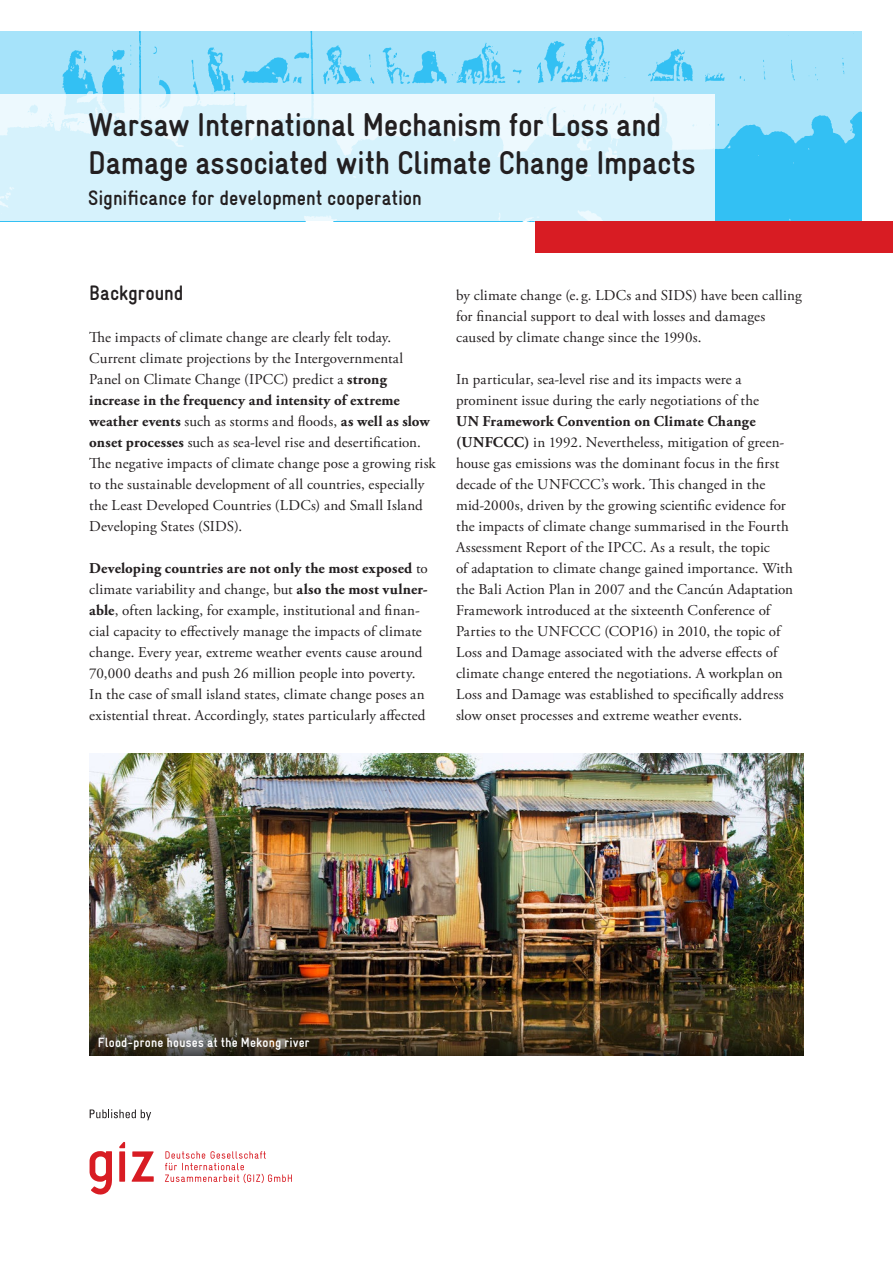
<style>
.page{position:relative;width:893px;height:1263px;background:#fff}
.page>*{position:absolute;margin:0;border:0;box-sizing:border-box;transform-origin:0 0}
.Headline_Aushang{font:700 condensed 33px/37.5px "Gravur";letter-spacing:-.01em;color:#231f20}
.Headline_Aushang-2{font:700 condensed 21px "Gravur";color:#231f20}
.Fließtext{font:15px/21px "Adobe Garamond Pro";letter-spacing:.01em;color:#231f20}
.Figure{font:700 condensed 13.5px "Gravur";letter-spacing:.015em;color:#fff}
.s1{font-weight:700}
</style>
<div class="page">
<img style="left:0;top:32px;width:861px;height:189px">
<svg style="left:90px;top:1151px;width:22px;height:44px"></svg>
<svg style="left:132px;top:1151px;width:22px;height:31px"></svg>
<svg style="left:119px;top:1142px;width:6px;height:40px"></svg>
<svg style="left:165px;top:1151px;width:127px;height:32px"></svg>
<svg style="left:90px;top:1109px;width:61px;height:11px"></svg>
<img style="left:89px;top:753px;width:715px;height:269px">
<svg style="left:0;top:95px;width:714px;height:126px;background:#dcf3fc"></svg>
<div style="left:535px;top:221px;width:358px;height:32px;background:#d81c23"></div>
<img style="left:89px;top:1022px;width:715px;height:34px">
<p class="Headline_Aushang" style="left:88px;top:106px;width:609px">Warsaw International Mechanism for Loss and<br>Damage associated with Climate Change Impacts</p>
<p class="Headline_Aushang-2" style="left:88px;top:186px;width:335px">Significance for development cooperation</p>
<h2 class="Headline_Aushang-2" style="left:89px;top:281px;width:96px">Background</h2>
<p class="Fließtext" style="left:89px;top:327px;width:348px">The impacts of climate change are clearly felt today.<br>Current climate projections by the Intergovernmental Panel on Climate Change (IPCC) predict a <span class="s1">strong increase in the frequency and intensity of extreme weather events</span> such as storms and floods, <span class="s1">as well as slow onset processes</span> such as sea-level rise and desertification.<br>The negative impacts of climate change pose a growing risk to the sustainable development of all countries, especially the Least Developed Countries (LDCs) and Small Island Developing States (SIDS).</p>
<p class="Fließtext" style="left:89px;top:558px;width:340px"><span class="s1">Developing countries are not only the most exposed</span> to climate variability and change, but <span class="s1">also the most vulner&shy;able</span>, often lacking, for example, institutional and finan&shy;cial capacity to effectively manage the impacts of climate change. Every year, extreme weather events cause around 70,000 deaths and push 26 million people into poverty.<br>In the case of small island states, climate change poses an existential threat. Accordingly, states particularly affected</p>
<p class="Fließtext" style="left:456px;top:285px;width:347px">by climate change (e. g. LDCs and SIDS) have been calling for financial support to deal with losses and damages caused by climate change since the 1990s.</p>
<p class="Fließtext" style="left:456px;top:369px;width:339px">In particular, sea-level rise and its impacts were a prominent issue during the early negotiations of the<br><span class="s1">UN Framework Convention on Climate Change (UNFCCC)</span> in 1992. Nevertheless, mitigation of green&shy;house gas emissions was the dominant focus in the first decade of the UNFCCC’s work. This changed in the mid-2000s, driven by the growing scientific evidence for the impacts of climate change summarised in the Fourth Assessment Report of the IPCC. As a result, the topic<br>of adaptation to climate change gained importance. With the Bali Action Plan in 2007 and the Cancún Adaptation Framework introduced at the sixteenth Conference of Parties to the UNFCCC (COP16) in 2010, the topic of Loss and Damage associated with the adverse effects of climate change entered the negotiations. A workplan on Loss and Damage was established to specifically address slow onset processes and extreme weather events.</p>
<p class="Figure" style="left:98px;top:1035px;width:213px">Flood-prone houses at the Mekong river</p>
</div>
